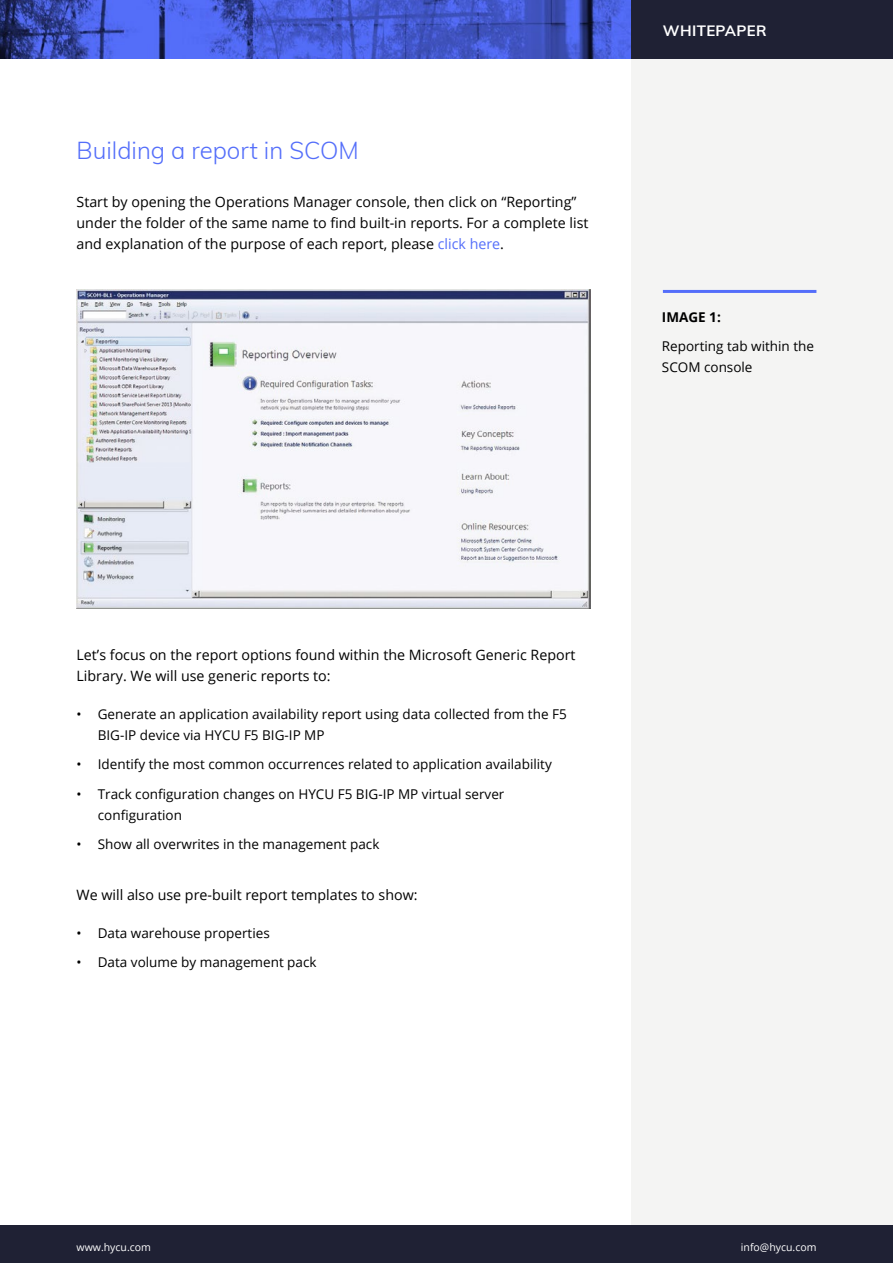
<style>
.page{position:relative;width:893px;height:1263px;background:#fff}
.page>*{position:absolute;margin:0;border:0;box-sizing:border-box;transform-origin:0 0}
.t1{font:300 24px "Muli";color:#546efa}
.t2{font:700 15px "Muli";letter-spacing:.025em;color:#fff}
.t3{font:14.25px/21px "Open Sans";color:#000}
.t4{font:13.5px/21px "Open Sans";color:#000}
.t5{font:700 13.5px "Open Sans";color:#000}
.t6{font:10.5px "Open Sans";color:#fff}
.s1{color:#546efa}
</style>
<div class="page">
<img style="left:0;top:0;width:632px;height:58px">
<div style="left:632px;top:0;width:261px;height:1263px;background:#f4f4f3"></div>
<div style="left:0;top:1226px;width:893px;height:37px;background:#1f2134"></div>
<div style="left:632px;top:0;width:261px;height:58px;background:#1f2134"></div>
<img style="left:77px;top:290px;width:513px;height:319px">
<hr style="left:663px;top:290px;width:153px;height:3px;background:#546efa">
<h1 class="t1" style="left:77px;top:133px;width:284px">Building a report in SCOM</h1>
<p class="t3" style="left:77px;top:191px;width:513px">Start by opening the Operations Manager console, then click on “Reporting” under the folder of the same name to find built-in reports. For a complete list and explanation of the purpose of each report, please <span class="s1">click here</span>.</p>
<p class="t2" style="left:663px;top:20px;width:105px">WHITEPAPER</p>
<p class="t5" style="left:662px;top:307px;width:60px">IMAGE 1:</p>
<p class="t4" style="left:662px;top:335px;width:154px">Reporting tab within the<br>SCOM console</p>
<p class="t3" style="left:77px;top:644px;width:500px">Let’s focus on the report options found within the Microsoft Generic Report<br>Library. We will use generic reports to:</p>
<p class="t4" style="left:98px;top:703px;width:470px;text-indent:-21px">• Generate an application availability report using data collected from the F5<br>BIG-IP device via HYCU F5 BIG-IP MP</p>
<p class="t4" style="left:77px;top:754px;width:477px">• Identify the most common occurrences related to application availability</p>
<p class="t4" style="left:98px;top:783px;width:408px;text-indent:-21px">• Track configuration changes on HYCU F5 BIG-IP MP virtual server configuration</p>
<p class="t4" style="left:77px;top:834px;width:304px">• Show all overwrites in the management pack</p>
<p class="t3" style="left:77px;top:884px;width:343px">We will also use pre-built report templates to show:</p>
<p class="t4" style="left:77px;top:922px;width:195px">• Data warehouse properties</p>
<p class="t4" style="left:77px;top:952px;width:242px">• Data volume by management pack</p>
<p class="t6" style="left:77px;top:1240px;width:76px">www.hycu.com</p>
<p class="t6" style="left:741px;top:1239px;width:77px">info@hycu.com</p>
</div>
